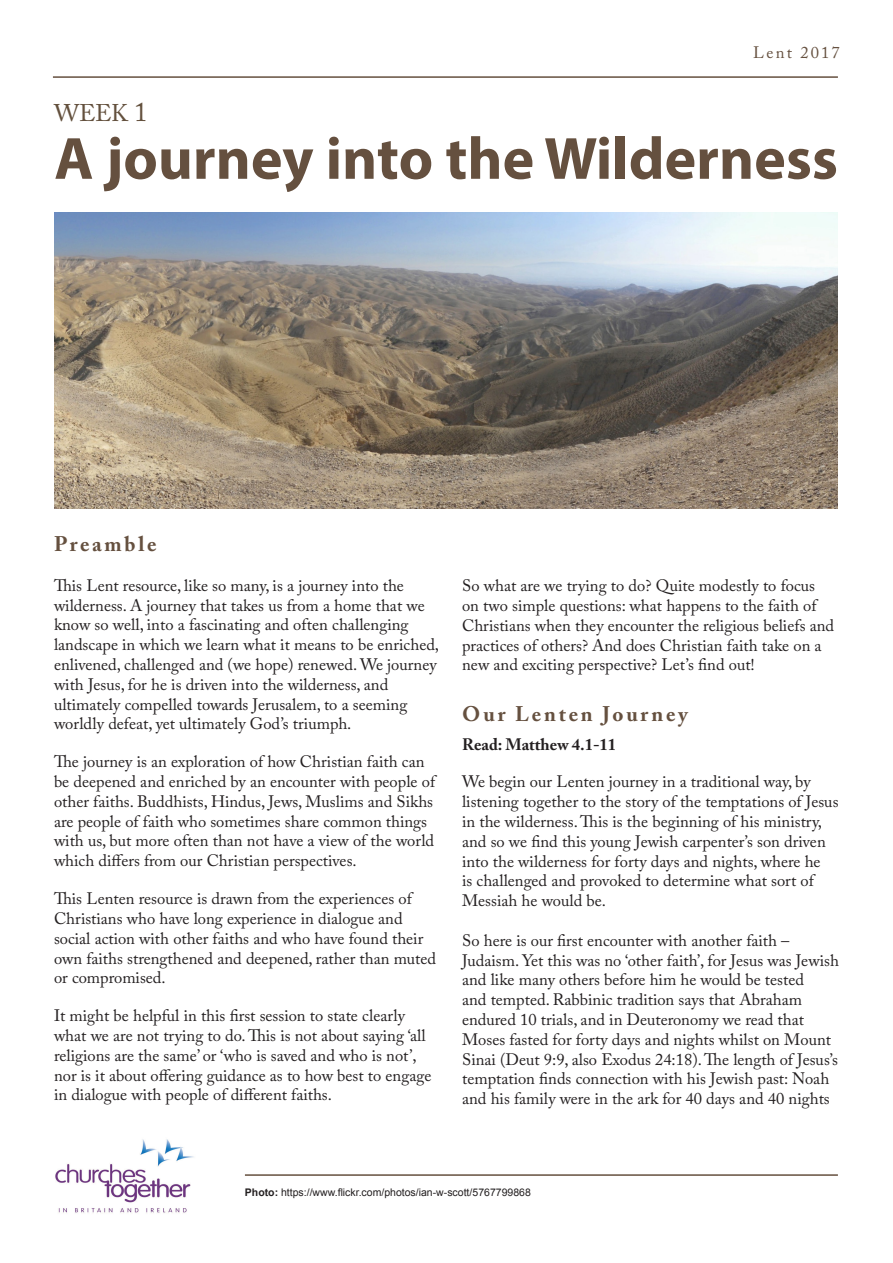
<style>
.page{position:relative;width:893px;height:1263px;background:#fff}
.page>*{position:absolute;margin:0;border:0;box-sizing:border-box;transform-origin:0 0}
.t1{font:700 60px "Myriad Pro";color:#65503f}
.t2{font:24px "Adobe Caslon Pro";color:#63503d}
.t3{font:700 21px "Adobe Caslon Pro";letter-spacing:.13em;color:#65503f}
.t4{font:16.5px/19.8px "Adobe Caslon Pro";color:#231f20}
.t5{font:700 16.5px "Adobe Caslon Pro";color:#231f20}
.t6{font:16.5px "Adobe Caslon Pro";letter-spacing:.13em;color:#65503f}
.t7{font:10.5px "Arial";color:#231f20}
.s1{font-size:27px}
.s2{font-weight:700}
</style>
<div class="page">
<img style="left:55px;top:1139px;width:139px;height:74px">
<hr style="left:245px;top:1174px;width:593px;height:2px;background:#65503f">
<hr style="left:53px;top:76px;width:785px;height:2px;background:#65503f">
<img style="left:54px;top:213px;width:784px;height:295px">
<p class="t2" style="left:54px;top:98px;width:95px">WEEK <span class="s1">1</span></p>
<p class="t6" style="left:753px;top:43px;width:88px">Lent 2017</p>
<p class="t1" style="left:54px;top:119px;width:785px">A journey into the Wilderness</p>
<p class="t3" style="left:54px;top:532px;width:104px">Preamble</p>
<p class="t4" style="left:54px;top:575px;width:387px">This Lent resource, like so many, is a journey into the wilderness. A journey that takes us from a home that we know so well, into a fascinating and often challenging landscape in which we learn what it means to be enriched, enlivened, challenged and (we hope) renewed. We journey with Jesus, for he is driven into the wilderness, and ultimately compelled towards Jerusalem, to a seeming worldly defeat, yet ultimately God’s triumph.</p>
<p class="t4" style="left:54px;top:752px;width:383px">The journey is an exploration of how Christian faith can be deepened and enriched by an encounter with people of other faiths. Buddhists, Hindus, Jews, Muslims and Sikhs are people of faith who sometimes share common things with us, but more often than not have a view of the world which differs from our Christian perspectives.</p>
<p class="t4" style="left:54px;top:888px;width:384px">This Lenten resource is drawn from the experiences of Christians who have long experience in dialogue and social action with other faiths and who have found their own faiths strengthened and deepened, rather than muted or compromised.</p>
<p class="t4" style="left:54px;top:1005px;width:379px">It might be helpful in this first session to state clearly what we are not trying to do. This is not about saying ‘all religions are the same’ or ‘who is saved and who is not’, nor is it about offering guidance as to how best to engage in dialogue with people of different faiths.</p>
<p class="t4" style="left:462px;top:576px;width:374px">So what are we trying to do? Quite modestly to focus on two simple questions: what happens to the faith of Christians when they encounter the religious beliefs and practices of others? And does Christian faith take on a new and exciting perspective? Let’s find out!</p>
<p class="t3" style="left:462px;top:701px;width:227px">Our Lenten Journey</p>
<p class="t5" style="left:462px;top:734px;width:156px">Read: Matthew 4.1-11</p>
<p class="t4" style="left:462px;top:772px;width:378px">We begin our Lenten journey in a traditional way, by listening together to the story of the temptations of Jesus in the wilderness. This is the beginning of his ministry, and so we find this young Jewish carpenter’s son driven into the wilderness for forty days and nights, where he<br>is challenged and provoked to determine what sort of Messiah he would be.</p>
<p class="t4" style="left:462px;top:930px;width:378px">So here is our first encounter with another faith – Judaism. Yet this was no ‘other faith’, for Jesus was Jewish and like many others before him he would be tested<br>and tempted. Rabbinic tradition says that Abraham endured 10 trials, and in Deuteronomy we read that Moses fasted for forty days and nights whilst on Mount Sinai (Deut 9:9, also Exodus 24:18). The length of Jesus’s temptation finds connection with his Jewish past: Noah and his family were in the ark for 40 days and 40 nights</p>
<p class="t7" style="left:245px;top:1186px;width:287px"><span class="s2">Photo:</span> https://www.flickr.com/photos/ian-w-scott/5767799868</p>
</div>
